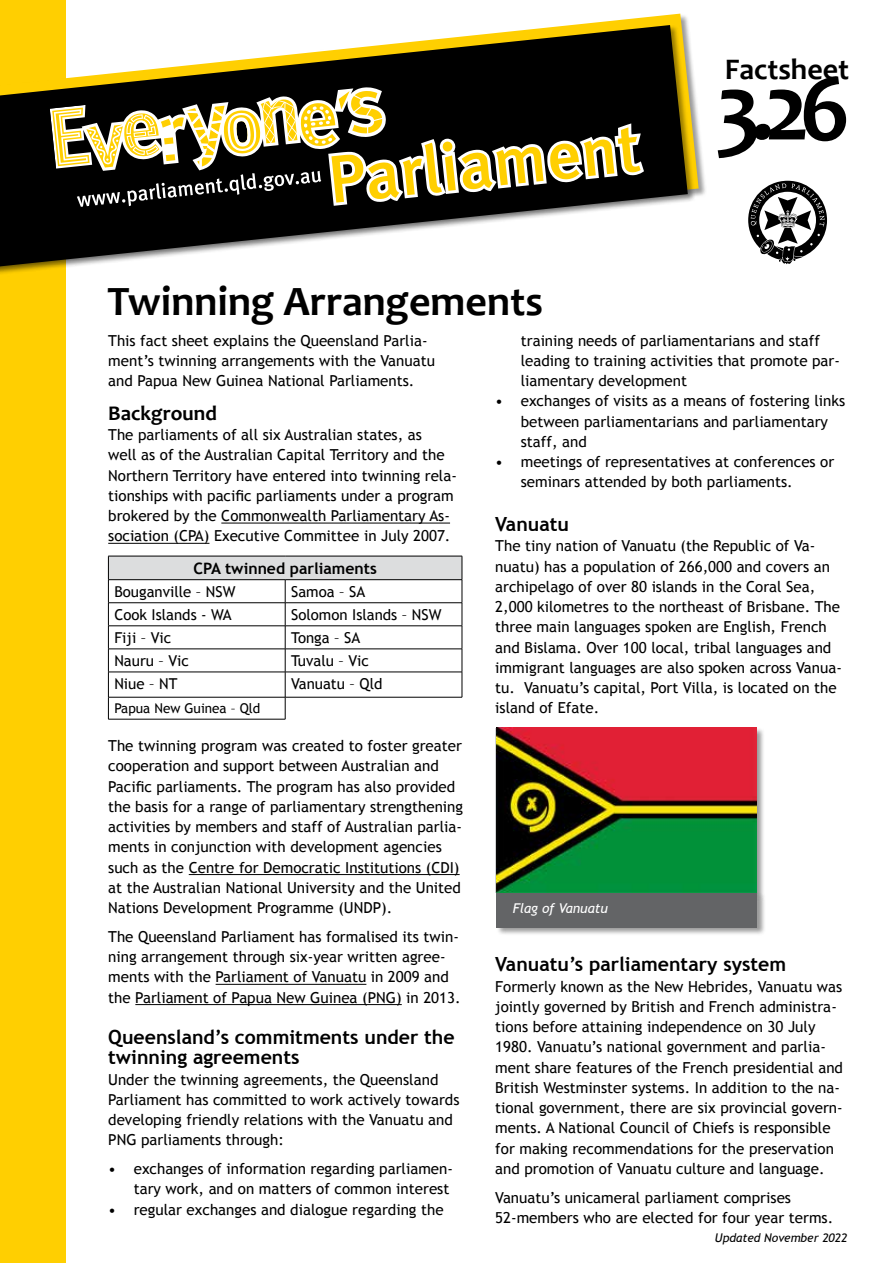
<style>
.page{position:relative;width:893px;height:1263px;background:#fff}
.page>*{position:absolute;margin:0;border:0;box-sizing:border-box;transform-origin:0 0}
.t1{font:700 96px "Candara";color:#000}
.t2{font:700 42px "Candara";color:#000}
.t3{font:700 30px "Candara";color:#000}
.t4{font:700 21px "Candara";color:#000}
.t5{font:700 19.5px/20.2px "Trebuchet MS";color:#000}
.t6{font:700 15.75px "Trebuchet MS";color:#000}
.t7{font:15.15px/20.2px "Trebuchet MS";color:#000}
.t8{font:15px "Trebuchet MS";color:#000}
.t9{font:13.5px "Trebuchet MS";color:#000}
.t10{font:italic 13.5px "Trebuchet MS";color:#fff}
.t11{font:italic 12px "Trebuchet MS";color:#000}
</style>
<div class="page">
<div style="left:0;top:0;width:66px;height:1263px;background:#ffcf01"></div>
<svg style="left:572px;top:14px;width:127px;height:182px"></svg>
<div style="left:0;top:25px;width:697px;height:256px;background:#000;opacity:.4"></div>
<svg style="left:0;top:25px;width:688px;height:247px"></svg>
<svg style="left:50px;top:87px;width:594px;height:120px;background:#595233"></svg>
<svg style="left:748px;top:181px;width:79px;height:83px"></svg>
<hr style="left:221px;top:523px;width:229px;height:1px;background:#000">
<hr style="left:108px;top:543px;width:101px;height:1px;background:#000">
<hr style="left:189px;top:874px;width:271px;height:1px;background:#000">
<hr style="left:216px;top:984px;width:150px;height:1px;background:#000">
<hr style="left:135px;top:1004px;width:267px;height:1px;background:#000">
<div style="left:108px;top:556px;width:354px;height:24px;background:#dcddde"></div>
<hr style="left:108px;top:602px;width:177px;height:1px;background:#000">
<hr style="left:285px;top:602px;width:177px;height:1px;background:#000">
<hr style="left:108px;top:625px;width:177px;height:1px;background:#000">
<hr style="left:285px;top:625px;width:177px;height:1px;background:#000">
<hr style="left:108px;top:649px;width:177px;height:1px;background:#000">
<hr style="left:285px;top:649px;width:177px;height:1px;background:#000">
<hr style="left:108px;top:672px;width:177px;height:1px;background:#000">
<hr style="left:285px;top:672px;width:177px;height:1px;background:#000">
<hr style="left:108px;top:697px;width:177px;height:1px;background:#000">
<hr style="left:285px;top:697px;width:177px;height:1px;background:#000">
<svg style="left:285px;top:580px;width:1px;height:139px"></svg>
<hr style="left:108px;top:719px;width:177px;height:1px;background:#000">
<hr style="left:108px;top:556px;width:177px;height:1px;background:#000">
<svg style="left:108px;top:556px;width:1px;height:163px"></svg>
<hr style="left:285px;top:556px;width:177px;height:1px;background:#000">
<svg style="left:462px;top:556px;width:1px;height:141px"></svg>
<hr style="left:108px;top:579px;width:177px;height:1px;background:#000">
<hr style="left:285px;top:579px;width:177px;height:1px;background:#000">
<div style="left:495px;top:727px;width:270px;height:174px;background:#000;opacity:.4"></div>
<div style="left:496px;top:892px;width:270px;height:44px;background:#000;opacity:.4"></div>
<div style="left:496px;top:893px;width:261px;height:34px;background:#636466"></div>
<img style="left:496px;top:728px;width:261px;height:165px">
<h2 class="t2" style="left:107px;top:275px;width:437px">Twinning Arrangements</h2>
<h3 class="t3" style="left:725px;top:50px;width:126px">Factsheet</h3>
<h1 class="t1" style="left:716px;top:48px;width:136px">3.26</h1>
<p class="t7" style="left:108px;top:330px;width:328px">This fact sheet explains the Queensland Parlia&shy;ment’s twinning arrangements with the Vanuatu and Papua New Guinea National Parliaments.</p>
<h3 class="t4" style="left:108px;top:400px;width:110px">Background</h3>
<p class="t7" style="left:108px;top:425px;width:350px">The parliaments of all six Australian states, as<br>well as of the Australian Capital Territory and the Northern Territory have entered into twinning rela&shy;tionships with pacific parliaments under a program brokered by the Commonwealth Parliamentary As&shy;sociation (CPA) Executive Committee in July 2007.</p>
<p class="t6" style="left:194px;top:558px;width:185px">CPA twinned parliaments</p>
<p class="t8" style="left:114px;top:583px;width:123px">Bouganville – NSW</p>
<p class="t8" style="left:291px;top:583px;width:76px">Samoa – SA</p>
<p class="t8" style="left:114px;top:606px;width:119px">Cook Islands - WA</p>
<p class="t8" style="left:291px;top:606px;width:152px">Solomon Islands – NSW</p>
<p class="t8" style="left:114px;top:629px;width:58px">Fiji – Vic</p>
<p class="t8" style="left:291px;top:629px;width:71px">Tonga – SA</p>
<p class="t8" style="left:114px;top:652px;width:76px">Nauru – Vic</p>
<p class="t8" style="left:291px;top:652px;width:79px">Tuvalu – Vic</p>
<p class="t8" style="left:114px;top:675px;width:65px">Niue – NT</p>
<p class="t8" style="left:291px;top:675px;width:93px">Vanuatu – Qld</p>
<p class="t9" style="left:114px;top:700px;width:147px">Papua New Guinea – Qld</p>
<p class="t7" style="left:108px;top:736px;width:356px">The twinning program was created to foster greater cooperation and support between Australian and Pacific parliaments. The program has also provided the basis for a range of parliamentary strengthening activities by members and staff of Australian parlia&shy;ments in conjunction with development agencies such as the Centre for Democratic Institutions (CDI) at the Australian National University and the United Nations Development Programme (UNDP).</p>
<p class="t7" style="left:108px;top:927px;width:354px">The Queensland Parliament has formalised its twin&shy;ning arrangement through six-year written agree&shy;ments with the Parliament of Vanuatu in 2009 and the Parliament of Papua New Guinea (PNG) in 2013.</p>
<p class="t5" style="left:108px;top:1027px;width:348px">Queensland’s commitments under the twinning agreements</p>
<p class="t7" style="left:108px;top:1069px;width:353px">Under the twinning agreements, the Queensland Parliament has committed to work actively towards developing friendly relations with the Vanuatu and PNG parliaments through:</p>
<p class="t7" style="left:108px;top:1159px;width:346px;text-align:right">• exchanges of information regarding parliamen&shy;tary work, and on matters of common interest</p>
<p class="t7" style="left:108px;top:1199px;width:337px">• regular exchanges and dialogue regarding the</p>
<p class="t7" style="left:521px;top:330px;width:321px">training needs of parliamentarians and staff leading to training activities that promote par&shy;liamentary development</p>
<p class="t7" style="left:521px;top:391px;width:326px;text-indent:-26px">• exchanges of visits as a means of fostering links between parliamentarians and parliamentary staff, and</p>
<p class="t7" style="left:521px;top:452px;width:315px;text-indent:-26px">• meetings of representatives at conferences or seminars attended by both parliaments.</p>
<p class="t5" style="left:495px;top:514px;width:75px">Vanuatu</p>
<p class="t7" style="left:495px;top:536px;width:348px">The tiny nation of Vanuatu (the Republic of Va&shy;nuatu) has a population of 266,000 and covers an archipelago of over 80 islands in the Coral Sea, 2,000 kilometres to the northeast of Brisbane. The three main languages spoken are English, French and Bislama. Over 100 local, tribal languages and immigrant languages are also spoken across Vanua&shy;tu. Vanuatu’s capital, Port Villa, is located on the island of Efate.</p>
<p class="t10" style="left:513px;top:900px;width:97px">Flag of Vanuatu</p>
<p class="t5" style="left:495px;top:954px;width:292px">Vanuatu’s parliamentary system</p>
<p class="t7" style="left:495px;top:976px;width:349px">Formerly known as the New Hebrides, Vanuatu was jointly governed by British and French administra&shy;tions before attaining independence on 30 July 1980. Vanuatu’s national government and parlia&shy;ment share features of the French presidential and British Westminster systems. In addition to the na&shy;tional government, there are six provincial govern&shy;ments. A National Council of Chiefs is responsible for making recommendations for the preservation and promotion of Vanuatu culture and language.</p>
<p class="t7" style="left:495px;top:1187px;width:339px">Vanuatu’s unicameral parliament comprises<br>52-members who are elected for four year terms.</p>
<p class="t11" style="left:715px;top:1231px;width:134px">Updated November 2022</p>
</div>
